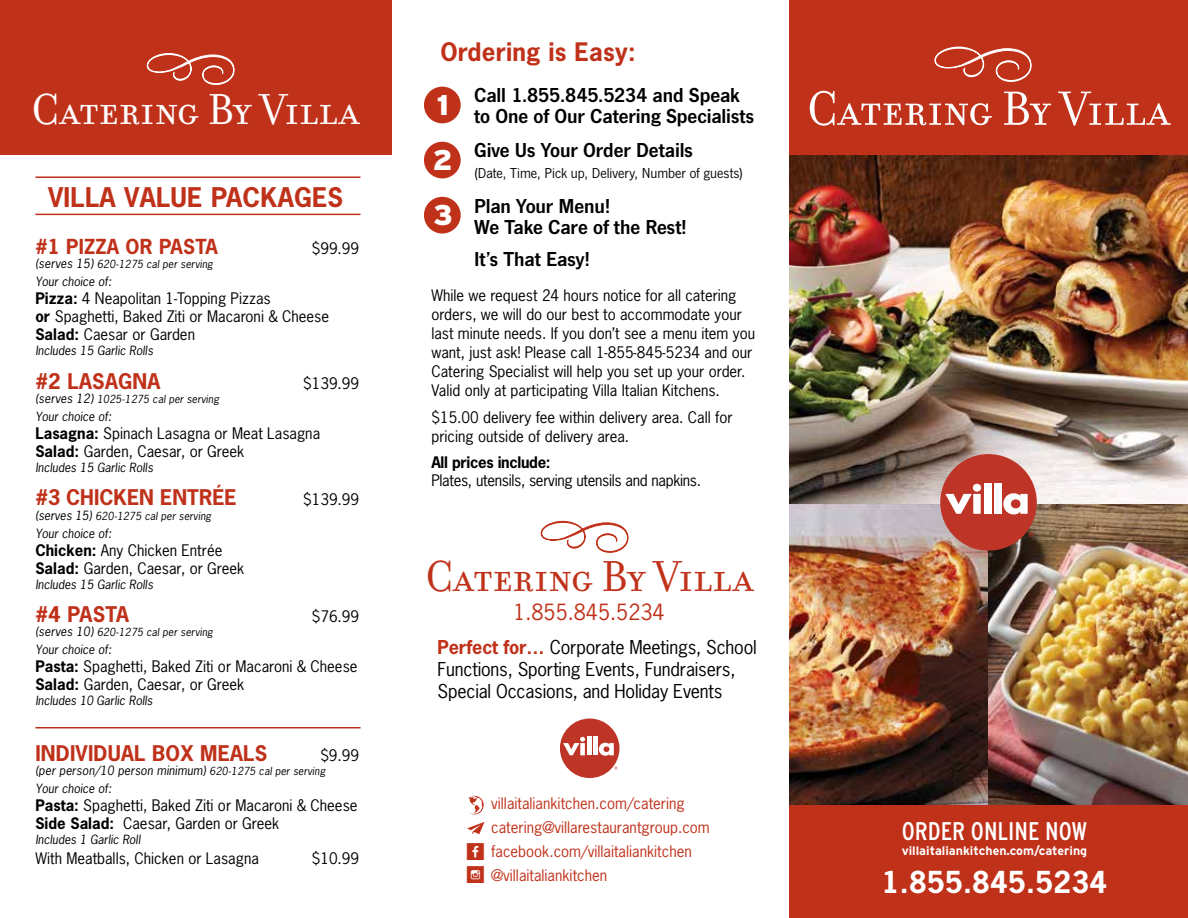
<style>
.page{position:relative;width:1188px;height:918px;background:#fff}
.page>*{position:absolute;margin:0;border:0;box-sizing:border-box;transform-origin:0 0}
.t1{font:51.75px "Filosofia Small Caps";letter-spacing:-.005em;color:#fff}
.t2{font:46.65px "Filosofia Small Caps";color:#fff}
.t3{font:46.65px "Filosofia Small Caps";color:#c0311a}
.t4{font:700 28.5px "News Gothic";letter-spacing:.01em;color:#fff}
.t5{font:900 28.5px/55.1px "Interstate";color:#fff}
.t6{font:700 25.5px "News Gothic";letter-spacing:.01em;color:#c0311a}
.t7{font:condensed 25.5px "Interstate";color:#fff}
.t8{font:24.6px/23.2px "Social Shapes";color:#c0311a}
.t9{font:700 24px "News Gothic";letter-spacing:.01em;color:#c0311a}
.t10{font:600 21px/21px "News Got T";letter-spacing:-.005em;color:#000}
.t11{font:21px "News Gothic";color:#c0311a}
.t12{font:700 20.4px "News Gothic";letter-spacing:.01em;color:#c0311a}
.t13{font:700 19.5px "News Gothic";letter-spacing:.01em;color:#c0311a}
.t14{font:18px/21.6px "News Gothic";letter-spacing:-.01em;color:#000}
.t15{font:15px/19.2px "News Gothic";color:#000}
.t16{font:15px/24px "News Gothic";color:#c0311a}
.t17{font:15px "News Gothic";letter-spacing:-.02em;color:#000}
.t18{font:15px "News Got T";color:#000}
.t19{font:700 15px "News Gothic";letter-spacing:-.02em;color:#000}
.t20{font:700 12.45px "Interstate";color:#fff}
.t21{font:italic 12px/18px "News Gothic";color:#000}
.t22{font:italic 10.5px "News Gothic";letter-spacing:.01em;color:#000}
.s1{font-size:12px}
.s2{font-weight:700}
.s3{font-size:10.5px}
.s4{font-weight:700;color:#c0311a}
</style>
<div class="page">
<img style="left:790px;top:154px;width:398px;height:350px">
<img style="left:790px;top:504px;width:199px;height:302px">
<img style="left:989px;top:504px;width:199px;height:302px">
<div style="left:0;top:0;width:392px;height:154px;background:#c0311a"></div>
<div style="left:424px;top:87px;width:37px;height:36px;background:#c0311a;border-radius:50%"></div>
<div style="left:424px;top:142px;width:37px;height:36px;background:#c0311a;border-radius:50%"></div>
<div style="left:424px;top:197px;width:37px;height:37px;background:#c0311a;border-radius:50%"></div>
<div style="left:790px;top:0;width:398px;height:154px;background:#c0311a"></div>
<svg style="left:934px;top:46px;width:98px;height:36px"></svg>
<svg style="left:147px;top:53px;width:87px;height:32px"></svg>
<svg style="left:541px;top:521px;width:87px;height:32px"></svg>
<div style="left:790px;top:806px;width:398px;height:112px;background:#c0311a"></div>
<div style="left:940px;top:454px;width:97px;height:97px;background:#be3427;border-radius:50%"></div>
<svg style="left:945px;top:484px;width:36px;height:30px"></svg>
<div style="left:984px;top:483px;width:7px;height:31px;background:#fff"></div>
<div style="left:994px;top:483px;width:8px;height:31px;background:#fff"></div>
<svg style="left:1003px;top:493px;width:25px;height:21px"></svg>
<svg style="left:1029px;top:532px;width:5px;height:5px"></svg>
<div style="left:560px;top:719px;width:59px;height:59px;background:#be3427;border-radius:50%"></div>
<svg style="left:563px;top:737px;width:22px;height:18px"></svg>
<hr style="left:587px;top:736px;width:4px;height:19px;background:#fff">
<div style="left:593px;top:736px;width:5px;height:19px;background:#fff"></div>
<svg style="left:599px;top:743px;width:15px;height:13px"></svg>
<svg style="left:614px;top:766px;width:4px;height:4px"></svg>
<hr style="left:35px;top:176px;width:326px;height:2px;background:#c0311a">
<hr style="left:35px;top:214px;width:326px;height:1px;background:#c0311a">
<hr style="left:35px;top:727px;width:326px;height:1px;background:#c0311a">
<svg style="left:467px;top:822px;width:18px;height:13px"></svg>
<svg style="left:468px;top:796px;width:16px;height:18px"></svg>
<h3 class="t9" style="left:440px;top:36px;width:197px">Ordering is Easy:</h3>
<h3 class="t10" style="left:474px;top:84px;width:282px">Call 1.855.845.5234 and Speak to One of Our Catering Specialists</h3>
<h3 class="t10" style="left:474px;top:139px;width:220px">Give Us Your Order Details</h3>
<p class="t18" style="left:474px;top:165px;width:271px">(Date, Time, Pick up, Delivery, Number of guests)</p>
<h3 class="t10" style="left:474px;top:195px;width:214px">Plan Your Menu!<br>We Take Care of the Rest!</h3>
<h3 class="t10" style="left:474px;top:248px;width:118px">It’s That Easy!</h3>
<h2 class="t2" style="left:32px;top:84px;width:329px">Catering By Villa</h2>
<h1 class="t1" style="left:807px;top:81px;width:364px">Catering By Villa</h1>
<h3 class="t5" style="left:433px;top:77px;width:21px">1<br>2<br>3</h3>
<h3 class="t6" style="left:48px;top:180px;width:297px">VILLA VALUE PACKAGES</h3>
<h3 class="t13" style="left:35px;top:234px;width:184px">#1 PIZZA OR PASTA</h3>
<p class="t15" style="left:312px;top:238px;width:49px">$99.99</p>
<p class="t22" style="left:35px;top:258px;width:179px"><span class="s1">(serves 15)</span> 620-1275 cal per serving</p>
<p class="t21" style="left:35px;top:272px;width:78px">Your choice of:</p>
<p class="t15" style="left:35px;top:289px;width:295px;line-height:18px"><span class="s2">Pizza:</span> 4 Neapolitan 1-Topping Pizzas<br><span class="s2">or</span> Spaghetti, Baked Ziti or Macaroni &amp; Cheese<br><span class="s2">Salad:</span> Caesar or Garden</p>
<p class="t21" style="left:35px;top:341px;width:119px">Includes 15 Garlic Rolls</p>
<h3 class="t12" style="left:35px;top:367px;width:126px">#2 LASAGNA</h3>
<p class="t15" style="left:303px;top:373px;width:58px">$139.99</p>
<p class="t22" style="left:35px;top:392px;width:185px"><span class="s1">(serves 12)</span> 1025-1275 cal per serving</p>
<p class="t21" style="left:35px;top:407px;width:78px">Your choice of:</p>
<p class="t15" style="left:35px;top:424px;width:286px;line-height:18px"><span class="s2">Lasagna:</span> Spinach Lasagna or Meat Lasagna<br><span class="s2">Salad:</span> Garden, Caesar, or Greek</p>
<p class="t21" style="left:35px;top:458px;width:119px">Includes 15 Garlic Rolls</p>
<h3 class="t12" style="left:35px;top:484px;width:203px">#3 CHICKEN ENTRÉE</h3>
<p class="t15" style="left:303px;top:490px;width:58px">$139.99</p>
<p class="t22" style="left:35px;top:509px;width:178px"><span class="s1">(serves 15)</span> 620-1275 cal per serving</p>
<p class="t21" style="left:35px;top:524px;width:78px">Your choice of:</p>
<p class="t15" style="left:35px;top:541px;width:210px;line-height:18px"><span class="s2">Chicken:</span> Any Chicken Entrée<br><span class="s2">Salad:</span> Garden, Caesar, or Greek</p>
<p class="t21" style="left:35px;top:575px;width:119px">Includes 15 Garlic Rolls</p>
<h3 class="t12" style="left:35px;top:601px;width:95px">#4 PASTA</h3>
<p class="t15" style="left:312px;top:606px;width:49px">$76.99</p>
<p class="t22" style="left:35px;top:626px;width:179px"><span class="s1">(serves 10)</span> 620-1275 cal per serving</p>
<p class="t21" style="left:35px;top:641px;width:78px">Your choice of:</p>
<p class="t15" style="left:35px;top:657px;width:324px;line-height:18px"><span class="s2">Pasta:</span> Spaghetti, Baked Ziti or Macaroni &amp; Cheese<br><span class="s2">Salad:</span> Garden, Caesar, or Greek</p>
<p class="t21" style="left:35px;top:692px;width:119px">Includes 10 Garlic Rolls</p>
<h3 class="t12" style="left:35px;top:740px;width:234px">INDIVIDUAL BOX MEALS</h3>
<p class="t15" style="left:320px;top:745px;width:40px">$9.99</p>
<p class="t21" style="left:35px;top:762px;width:292px">(per person/10 person minimum) <span class="s3">620-1275 cal per serving<br></span>Your choice of:</p>
<p class="t15" style="left:35px;top:796px;width:324px;line-height:18px"><span class="s2">Pasta:</span> Spaghetti, Baked Ziti or Macaroni &amp; Cheese<br><span class="s2">Side Salad:</span> Caesar, Garden or Greek</p>
<p class="t21" style="left:35px;top:831px;width:107px">Includes 1 Garlic Roll</p>
<p class="t15" style="left:35px;top:849px;width:225px">With Meatballs, Chicken or Lasagna</p>
<p class="t15" style="left:312px;top:849px;width:49px">$10.99</p>
<p class="t15" style="left:431px;top:285px;width:325px">While we request 24 hours notice for all catering orders, we will do our best to accommodate your last minute needs. If you don’t see a menu item you want, just ask! Please call 1-855-845-5234 and our Catering Specialist will help you set up your order.<br>Valid only at participating Villa Italian Kitchens.</p>
<p class="t15" style="left:431px;top:407px;width:303px">$15.00 delivery fee within delivery area. Call for pricing outside of delivery area.</p>
<p class="t19" style="left:431px;top:452px;width:121px">All prices include:</p>
<p class="t17" style="left:431px;top:470px;width:271px">Plates, utensils, serving utensils and napkins.</p>
<h2 class="t3" style="left:426px;top:552px;width:329px">Catering By Villa</h2>
<h3 class="t11" style="left:513px;top:599px;width:153px">1.855.845.5234</h3>
<p class="t14" style="left:438px;top:636px;width:321px"><span class="s4">Perfect for…</span> Corporate Meetings, School<br>Functions, Sporting Events, Fundraisers,<br>Special Occasions, and Holiday Events</p>
<p class="t16" style="left:491px;top:791px;width:220px">villaitaliankitchen.com/catering catering@villarestaurantgroup.com facebook.com/villaitaliankitchen @villaitaliankitchen</p>
<h3 class="t7" style="left:902px;top:815px;width:187px">ORDER ONLINE NOW</h3>
<p class="t20" style="left:902px;top:843px;width:187px">villaitaliankitchen.com/catering</p>
<h3 class="t8" style="left:466px;top:840px;width:20px">X [</h3>
<h3 class="t4" style="left:882px;top:863px;width:227px">1.855.845.5234</h3>
</div>
